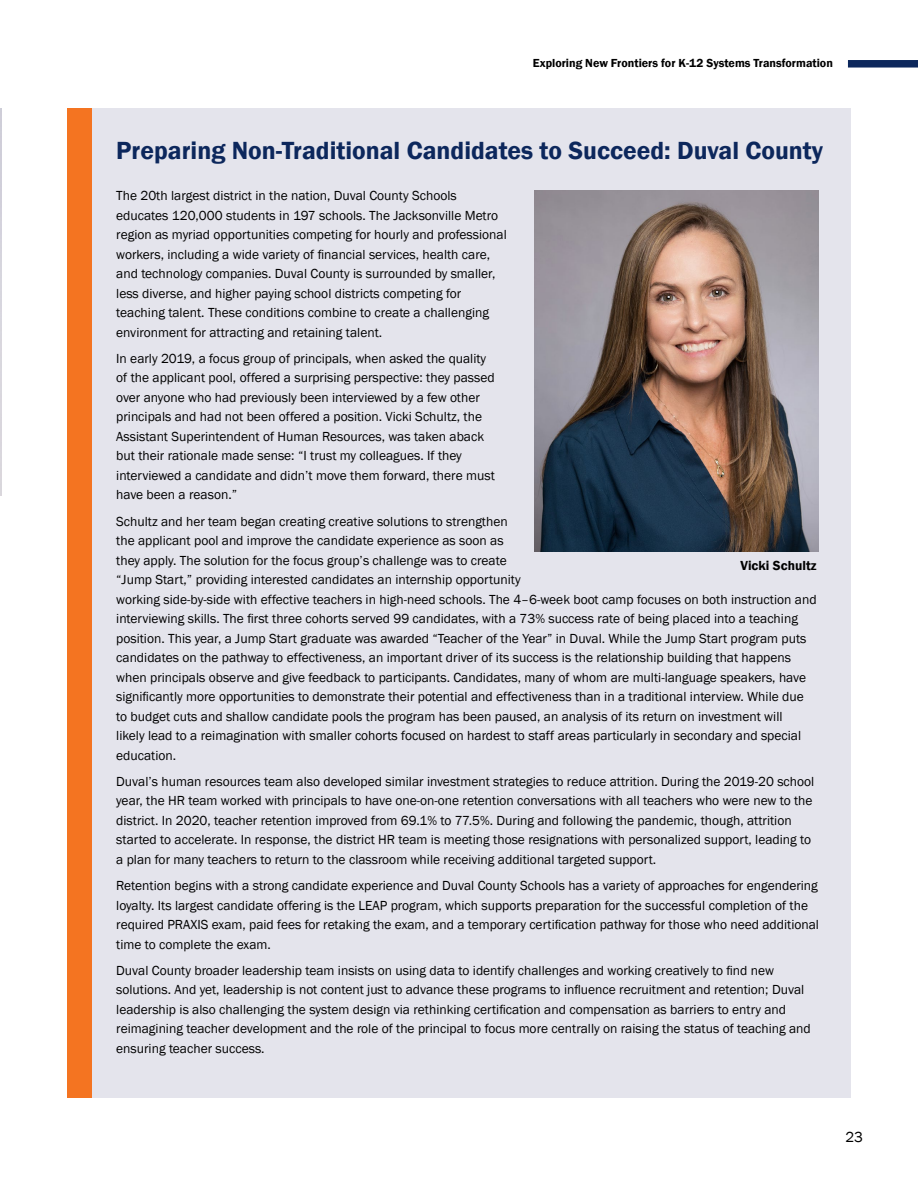
<style>
.page{position:relative;width:918px;height:1188px;background:#fff}
.page>*{position:absolute;margin:0;border:0;box-sizing:border-box;transform-origin:0 0}
.t1{font:600 25.5px "Franklin Gothic";color:#0c275c}
.t2{font:15px "Franklin Gothic";color:#000}
.t3{font:13.5px/19.5px "Franklin Gothic";color:#000}
.t4{font:600 13.5px "Franklin Gothic";color:#000}
.t5{font:600 12px "Franklin Gothic";color:#000}
</style>
<div class="page">
<div style="left:848px;top:60px;width:70px;height:8px;background:#0c275c"></div>
<img style="left:0;top:108px;width:1px;height:388px">
<div style="left:92px;top:108px;width:758px;height:990px;background:#e4e4ec"></div>
<div style="left:68px;top:108px;width:24px;height:990px;background:#f47421"></div>
<img style="left:535px;top:191px;width:284px;height:360px">
<p class="t5" style="left:533px;top:55px;width:302px">Exploring New Frontiers for K-12 Systems Transformation</p>
<h1 class="t1" style="left:116px;top:135px;width:709px">Preparing Non-Traditional Candidates to Succeed: Duval County</h1>
<p class="t3" style="left:116px;top:186px;width:392px">The 20th largest district in the nation, Duval County Schools educates 120,000 students in 197 schools. The Jacksonville Metro region as myriad opportunities competing for hourly and professional workers, including a wide variety of financial services, health care, and technology companies. Duval County is surrounded by smaller, less diverse, and higher paying school districts competing for teaching talent. These conditions combine to create a challenging environment for attracting and retaining talent.</p>
<p class="t3" style="left:116px;top:349px;width:380px">In early 2019, a focus group of principals, when asked the quality of the applicant pool, offered a surprising perspective: they passed over anyone who had previously been interviewed by a few other principals and had not been offered a position. Vicki Schultz, the Assistant Superintendent of Human Resources, was taken aback but their rationale made sense: “I trust my colleagues. If they interviewed a candidate and didn’t move them forward, there must have been a reason.”</p>
<p class="t3" style="left:116px;top:512px;width:702px">Schultz and her team began creating creative solutions to strengthen<br>the applicant pool and improve the candidate experience as soon as<br>they apply. The solution for the focus group’s challenge was to create<br>“Jump Start,” providing interested candidates an internship opportunity<br>working side-by-side with effective teachers in high-need schools. The 4–6-week boot camp focuses on both instruction and interviewing skills. The first three cohorts served 99 candidates, with a 73% success rate of being placed into a teaching position. This year, a Jump Start graduate was awarded “Teacher of the Year” in Duval. While the Jump Start program puts candidates on the pathway to effectiveness, an important driver of its success is the relationship building that happens when principals observe and give feedback to participants. Candidates, many of whom are multi-language speakers, have significantly more opportunities to demonstrate their potential and effectiveness than in a traditional interview. While due to budget cuts and shallow candidate pools the program has been paused, an analysis of its return on investment will<br>likely lead to a reimagination with smaller cohorts focused on hardest to staff areas particularly in secondary and special education.</p>
<p class="t3" style="left:116px;top:772px;width:700px">Duval’s human resources team also developed similar investment strategies to reduce attrition. During the 2019-20 school year, the HR team worked with principals to have one-on-one retention conversations with all teachers who were new to the district. In 2020, teacher retention improved from 69.1% to 77.5%. During and following the pandemic, though, attrition started to accelerate. In response, the district HR team is meeting those resignations with personalized support, leading to a plan for many teachers to return to the classroom while receiving additional targeted support.</p>
<p class="t3" style="left:116px;top:876px;width:704px">Retention begins with a strong candidate experience and Duval County Schools has a variety of approaches for engendering loyalty. Its largest candidate offering is the LEAP program, which supports preparation for the successful completion of the required PRAXIS exam, paid fees for retaking the exam, and a temporary certification pathway for those who need additional time to complete the exam.</p>
<p class="t3" style="left:116px;top:961px;width:696px">Duval County broader leadership team insists on using data to identify challenges and working creatively to find new solutions. And yet, leadership is not content just to advance these programs to influence recruitment and retention; Duval leadership is also challenging the system design via rethinking certification and compensation as barriers to entry and reimagining teacher development and the role of the principal to focus more centrally on raising the status of teaching and ensuring teacher success.</p>
<p class="t4" style="left:741px;top:558px;width:77px">Vicki Schultz</p>
<p class="t2" style="left:845px;top:1127px;width:19px">23</p>
</div>
